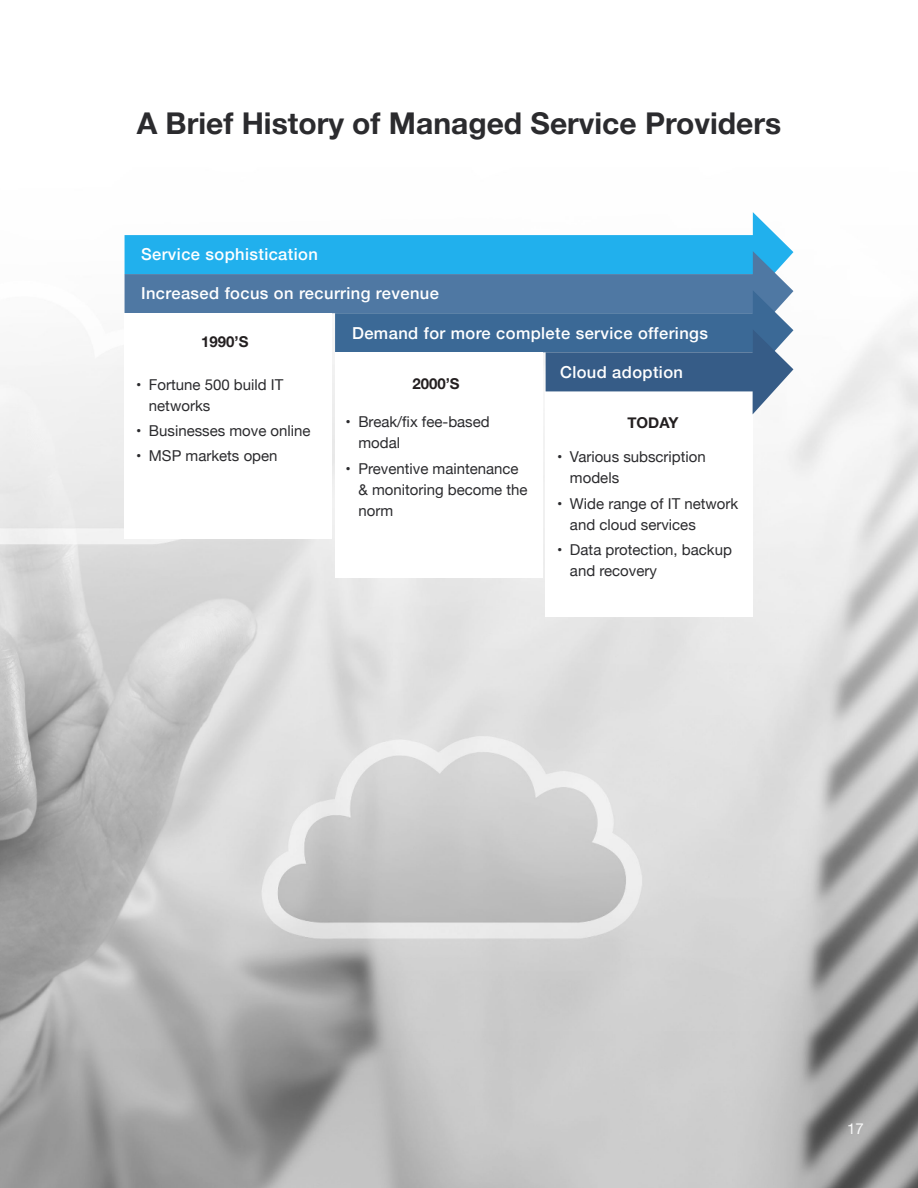
<style>
.page{position:relative;width:918px;height:1188px;background:#fff}
.page>*{position:absolute;margin:0;border:0;box-sizing:border-box;transform-origin:0 0}
.t1{font:700 30px "Helvetica Neue";color:#2b2b2e}
.t2{font:500 16.5px "Helvetica Neue";letter-spacing:.025em;color:#fff}
.t3{font:15px/21px "Helvetica Neue";color:#2b2b2e}
.t4{font:700 15px "Helvetica Neue";color:#231f20}
.t5{font:15px "Helvetica Neue";color:#f9f9f9}
</style>
<div class="page">
<img style="left:0;top:235px;width:918px;height:953px">
<svg style="left:125px;top:212px;width:668px;height:39px"></svg>
<svg style="left:125px;top:251px;width:668px;height:85px;background:#3b94c7"></svg>
<div style="left:125px;top:313px;width:207px;height:226px;background:#fff"></div>
<div style="left:335px;top:352px;width:207px;height:226px;background:#fff"></div>
<div style="left:546px;top:391px;width:207px;height:226px;background:#fff"></div>
<svg style="left:335px;top:290px;width:458px;height:124px"></svg>
<h1 class="t1" style="left:137px;top:100px;width:646px">A Brief History of Managed Service Providers</h1>
<p class="t2" style="left:141px;top:241px;width:178px">Service sophistication</p>
<p class="t2" style="left:141px;top:280px;width:299px">Increased focus on recurring revenue</p>
<p class="t4" style="left:201px;top:333px;width:49px">1990’S</p>
<p class="t3" style="left:149px;top:375px;width:136px;text-indent:-13px">• Fortune 500 build IT networks</p>
<p class="t3" style="left:136px;top:421px;width:176px">• Businesses move online</p>
<p class="t3" style="left:136px;top:446px;width:143px">• MSP markets open</p>
<p class="t2" style="left:352px;top:320px;width:357px">Demand for more complete service offerings</p>
<p class="t4" style="left:412px;top:375px;width:49px">2000’S</p>
<p class="t2" style="left:560px;top:366px;width:125px">Cloud adoption</p>
<p class="t3" style="left:358px;top:412px;width:133px;text-indent:-13px">• Break/fix fee-based modal</p>
<p class="t3" style="left:358px;top:459px;width:171px;text-indent:-13px">• Preventive maintenance &amp; monitoring become the norm</p>
<p class="t3" style="left:570px;top:447px;width:137px;text-indent:-13px">• Various subscription models</p>
<p class="t4" style="left:627px;top:414px;width:53px">TODAY</p>
<p class="t3" style="left:570px;top:494px;width:170px;text-indent:-13px">• Wide range of IT network and cloud services</p>
<p class="t3" style="left:570px;top:540px;width:163px;text-indent:-13px">• Data protection, backup and recovery</p>
<p class="t5" style="left:847px;top:1122px;width:18px">17</p>
</div>
